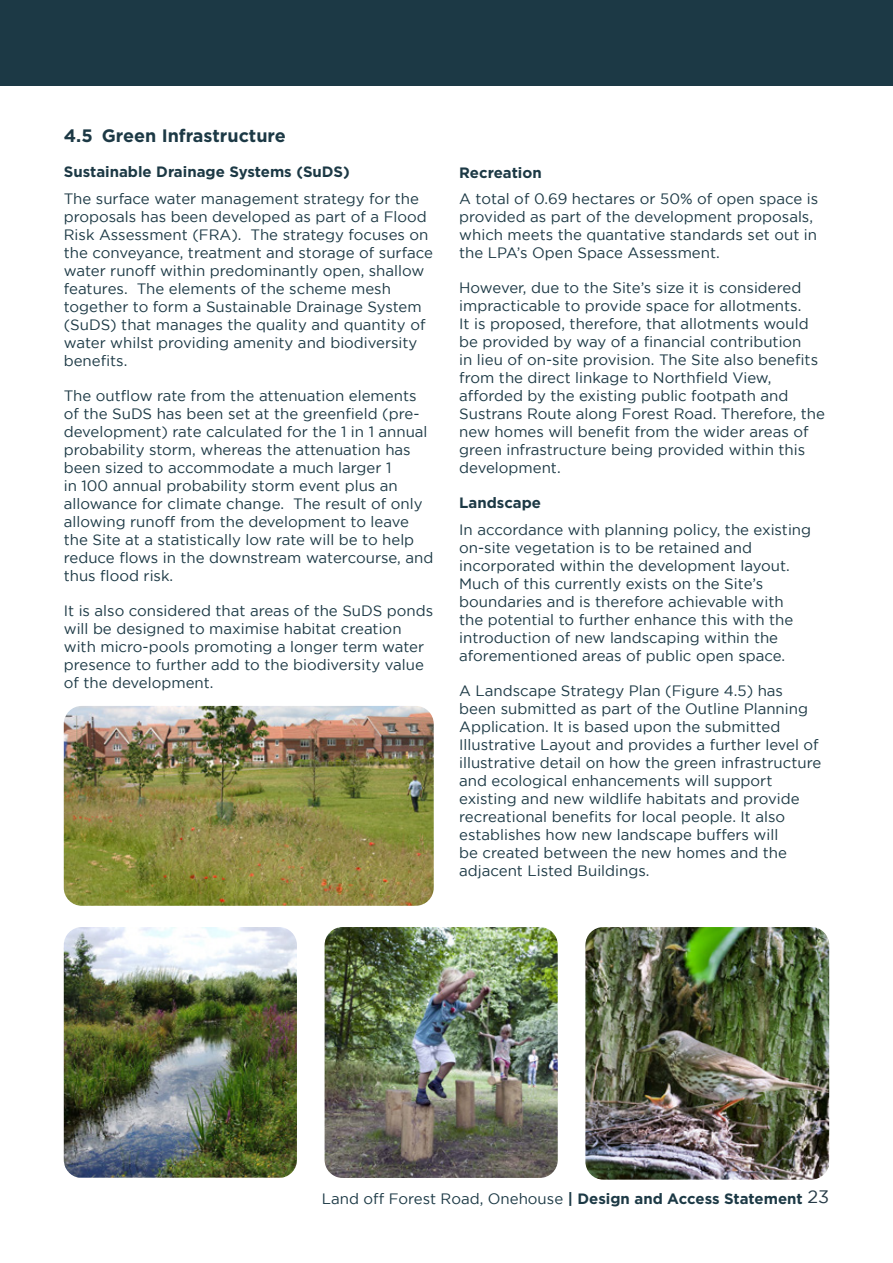
<style>
.page{position:relative;width:893px;height:1263px;background:#fff}
.page>*{position:absolute;margin:0;border:0;box-sizing:border-box;transform-origin:0 0}
.t1{font:700 18px "Gotham";color:#1c3945}
.t2{font:15px/18px "Gotham";color:#1c3945}
.t3{font:700 15px "Gotham";color:#1c3945}
.s1{font-weight:700}
.s2{font-size:18px;color:#273b47}
</style>
<div class="page">
<div style="left:0;top:0;width:893px;height:85px;background:#1c3945"></div>
<img style="left:585px;top:927px;width:244px;height:252px">
<img style="left:325px;top:927px;width:233px;height:251px">
<img style="left:64px;top:927px;width:233px;height:251px">
<img style="left:64px;top:706px;width:370px;height:200px">
<p class="t1" style="left:64px;top:125px;width:224px">4.5 Green Infrastructure</p>
<p class="t3" style="left:64px;top:163px;width:288px">Sustainable Drainage Systems (SuDS)</p>
<p class="t2" style="left:64px;top:189px;width:371px">The surface water management strategy for the proposals has been developed as part of a Flood Risk Assessment (FRA). The strategy focuses on the conveyance, treatment and storage of surface water runoff within predominantly open, shallow features. The elements of the scheme mesh together to form a Sustainable Drainage System (SuDS) that manages the quality and quantity of water whilst providing amenity and biodiversity benefits.</p>
<p class="t2" style="left:64px;top:386px;width:371px">The outflow rate from the attenuation elements of the SuDS has been set at the greenfield (pre&shy;development) rate calculated for the 1 in 1 annual probability storm, whereas the attenuation has been sized to accommodate a much larger 1<br>in 100 annual probability storm event plus an allowance for climate change. The result of only allowing runoff from the development to leave the Site at a statistically low rate will be to help reduce flows in the downstream watercourse, and thus flood risk.</p>
<p class="t2" style="left:64px;top:601px;width:371px">It is also considered that areas of the SuDS ponds will be designed to maximise habitat creation with micro-pools promoting a longer term water presence to further add to the biodiversity value of the development.</p>
<p class="t3" style="left:459px;top:164px;width:84px">Recreation</p>
<p class="t2" style="left:459px;top:190px;width:361px">A total of 0.69 hectares or 50% of open space is provided as part of the development proposals, which meets the quantative standards set out in the LPA’s Open Space Assessment.</p>
<p class="t2" style="left:459px;top:279px;width:367px">However, due to the Site’s size it is considered impracticable to provide space for allotments.<br>It is proposed, therefore, that allotments would be provided by way of a financial contribution<br>in lieu of on-site provision. The Site also benefits from the direct linkage to Northfield View, afforded by the existing public footpath and Sustrans Route along Forest Road. Therefore, the new homes will benefit from the wider areas of green infrastructure being provided within this development.</p>
<p class="t3" style="left:459px;top:494px;width:83px">Landscape</p>
<p class="t2" style="left:459px;top:520px;width:353px">In accordance with planning policy, the existing on-site vegetation is to be retained and incorporated within the development layout.<br>Much of this currently exists on the Site’s boundaries and is therefore achievable with the potential to further enhance this with the introduction of new landscaping within the aforementioned areas of public open space.</p>
<p class="t2" style="left:459px;top:681px;width:364px">A Landscape Strategy Plan (Figure 4.5) has been submitted as part of the Outline Planning Application. It is based upon the submitted Illustrative Layout and provides a further level of illustrative detail on how the green infrastructure and ecological enhancements will support existing and new wildlife habitats and provide recreational benefits for local people. It also establishes how new landscape buffers will<br>be created between the new homes and the adjacent Listed Buildings.</p>
<p class="t2" style="left:322px;top:1189px;width:509px">Land off Forest Road, Onehouse <span class="s1">| Design and Access Statement</span> <span class="s2">23</span></p>
</div>
